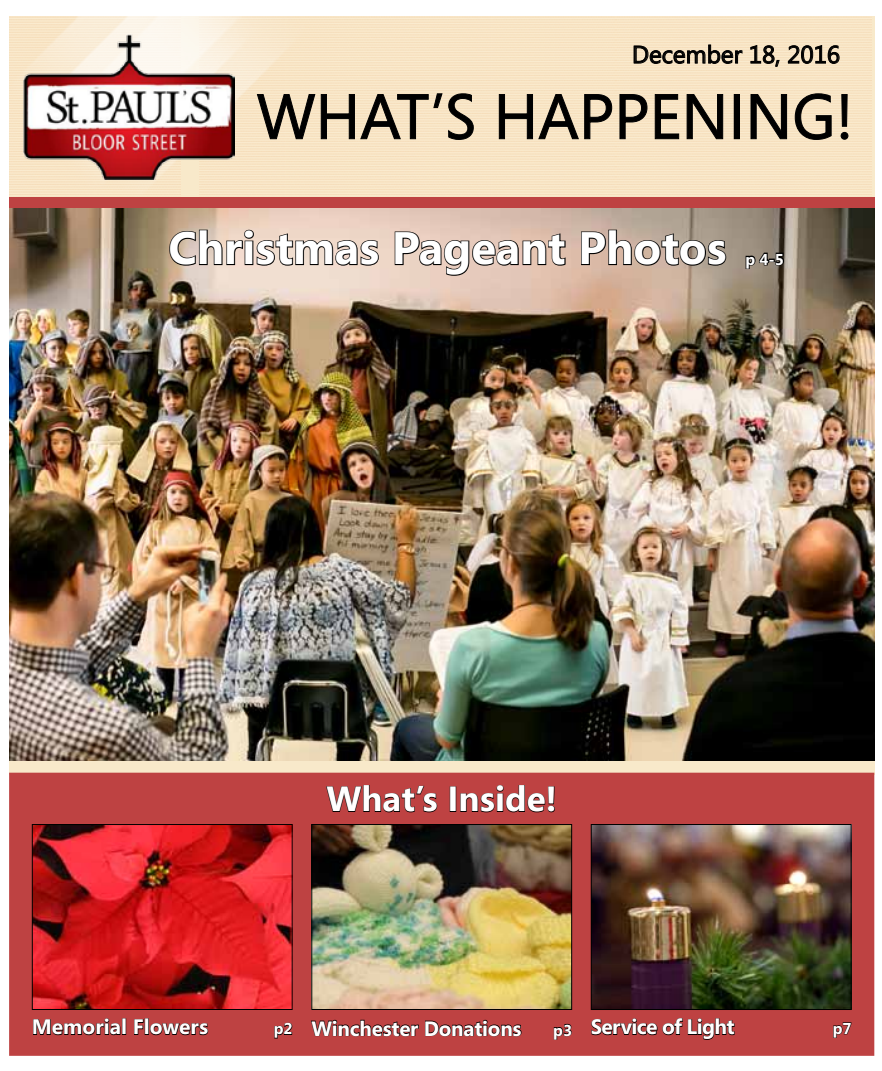
<style>
.page{position:relative;width:882px;height:1071px;background:#fff}
.page>*{position:absolute;margin:0;border:0;box-sizing:border-box;transform-origin:0 0}
.t1{font:63px "Segoe";color:#000}
.t2{font:700 45.5px "Segoe";color:#fff}
.t3{font:700 35px "Segoe";color:#fff}
.t4{font:24.5px "Segoe";color:#000}
.t5{font:700 21px "Segoe";letter-spacing:-.03em;color:#fff}
.t6{font:700 21px "Segoe";color:#fff}
.t7{font:700 20.65px "Segoe";letter-spacing:-.01em;color:#fff}
.t8{font:700 15.75px "Segoe";color:#fff}
.s1{font-size:15.75px}
</style>
<div class="page">
<svg style="left:9px;top:760px;width:865px;height:13px;background:#e9d8bc"></svg>
<div style="left:9px;top:193px;width:865px;height:15px;background:#be4242"></div>
<img style="left:352px;top:16px;width:16px;height:181px">
<img style="left:368px;top:16px;width:504px;height:181px">
<img style="left:9px;top:16px;width:343px;height:181px">
<svg style="left:256px;top:93px;width:218px;height:48px;background:#dbc9ae"></svg>
<svg style="left:498px;top:93px;width:115px;height:47px;background:#d9c8ad"></svg>
<svg style="left:619px;top:94px;width:29px;height:46px"></svg>
<svg style="left:654px;top:94px;width:26px;height:46px"></svg>
<svg style="left:686px;top:93px;width:38px;height:47px;background:#d0c0a5"></svg>
<div style="left:734px;top:94px;width:6px;height:45px;border:1px solid #060606"></div>
<svg style="left:750px;top:93px;width:38px;height:47px;background:#d0c0a5"></svg>
<svg style="left:794px;top:93px;width:38px;height:48px;background:#d5c5aa"></svg>
<svg style="left:840px;top:94px;width:9px;height:46px"></svg>
<img style="left:24px;top:34px;width:211px;height:145px">
<svg style="left:633px;top:44px;width:110px;height:20px;background:#b4a68f"></svg>
<svg style="left:750px;top:45px;width:30px;height:22px"></svg>
<svg style="left:787px;top:45px;width:53px;height:19px"></svg>
<div style="left:9px;top:773px;width:865px;height:283px;background:#be4242;border:2px solid #be4242"></div>
<svg style="left:326px;top:774px;width:112px;height:39px"></svg>
<div style="left:450px;top:786px;width:6px;height:26px;border:1px solid #000"></div>
<svg style="left:460px;top:785px;width:95px;height:28px"></svg>
<svg style="left:591px;top:1018px;width:144px;height:22px"></svg>
<svg style="left:833px;top:1022px;width:19px;height:16px"></svg>
<img style="left:34px;top:826px;width:257px;height:182px">
<div style="left:32px;top:824px;width:261px;height:186px;border:1px solid #000"></div>
<svg style="left:33px;top:1018px;width:88px;height:18px"></svg>
<div style="left:122px;top:1018px;width:4px;height:17px;border:1px solid #000"></div>
<svg style="left:134px;top:1019px;width:10px;height:16px"></svg>
<div style="left:145px;top:1018px;width:4px;height:17px;border:1px solid #000"></div>
<svg style="left:150px;top:1023px;width:59px;height:13px"></svg>
<svg style="left:274px;top:1022px;width:19px;height:17px"></svg>
<svg style="left:311px;top:1019px;width:211px;height:18px"></svg>
<svg style="left:553px;top:1023px;width:19px;height:17px"></svg>
<img style="left:313px;top:826px;width:257px;height:182px">
<div style="left:311px;top:824px;width:261px;height:186px;border:1px solid #000"></div>
<img style="left:593px;top:826px;width:257px;height:182px">
<div style="left:591px;top:824px;width:261px;height:186px;border:1px solid #000"></div>
<img style="left:9px;top:208px;width:865px;height:552px">
<svg style="left:168px;top:229px;width:212px;height:38px;background:#b3a296"></svg>
<svg style="left:394px;top:231px;width:173px;height:46px;background:#b7a094"></svg>
<svg style="left:580px;top:229px;width:147px;height:38px;background:#968578"></svg>
<svg style="left:745px;top:252px;width:40px;height:18px"></svg>
<p class="t4" style="left:632px;top:38px;width:210px">December 18, 2016</p>
<h1 class="t1" style="left:257px;top:73px;width:598px">WHAT’S HAPPENING!</h1>
<p class="t2" style="left:168px;top:216px;width:560px">Christmas Pageant Photos</p>
<p class="t8" style="left:745px;top:248px;width:40px">p 4-5</p>
<p class="t3" style="left:326px;top:774px;width:232px">What’s Inside!</p>
<p class="t6" style="left:32px;top:1012px;width:178px">Memorial Flowers</p>
<p class="t7" style="left:274px;top:1014px;width:249px"><span class="s1">p2</span> Winchester Donations</p>
<p class="t5" style="left:553px;top:1012px;width:183px"><span class="s1">p3</span> Service of Light</p>
<p class="t8" style="left:833px;top:1017px;width:20px">p7</p>
</div>
